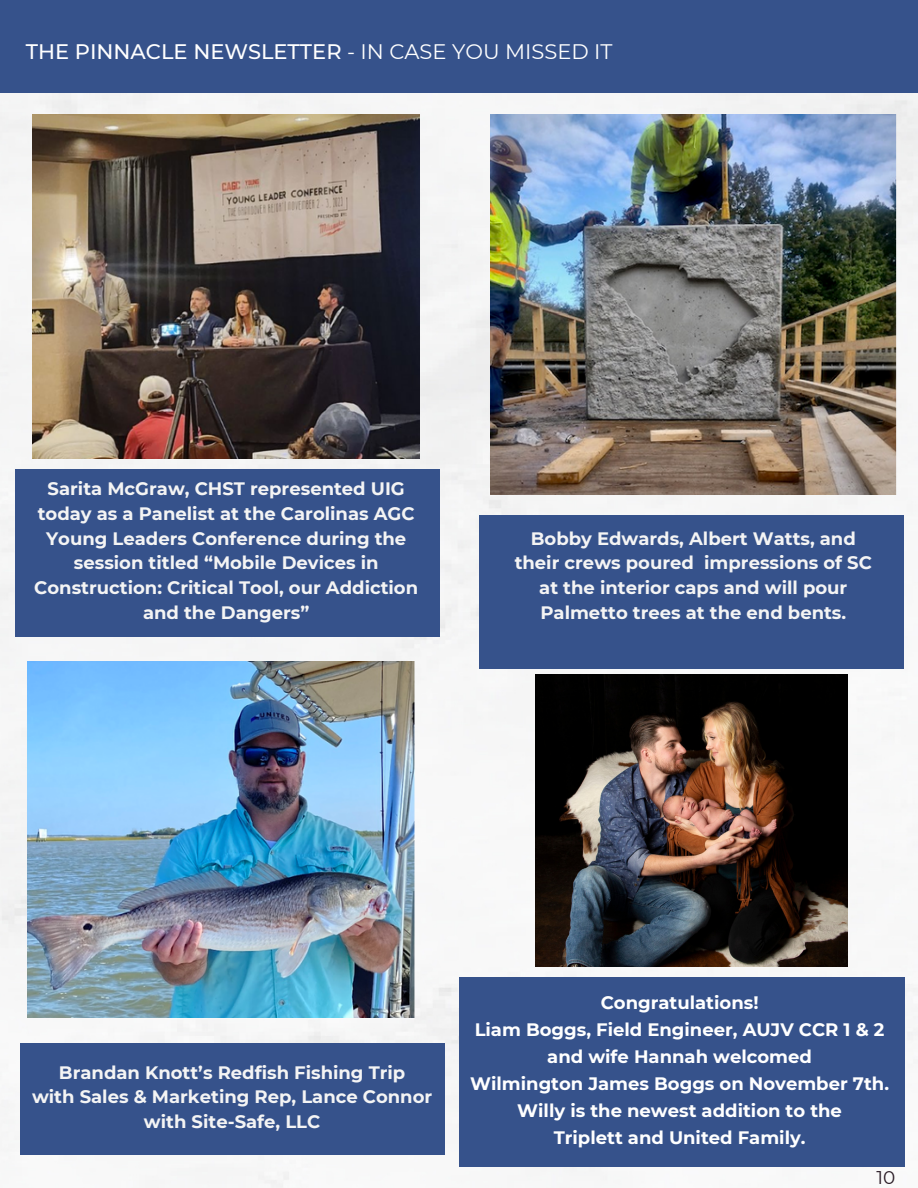
<style>
.page{position:relative;width:918px;height:1188px;background:#fff}
.page>*{position:absolute;margin:0;border:0;box-sizing:border-box;transform-origin:0 0}
.t1{font:500 21px "Montserrat";color:#fff}
.t2{font:18.45px "Montserrat";color:#291b25}
.t3{font:700 18px/24.8px "Montserrat";color:#f4f4f4;text-align:center}
.t4{font:700 18px "Montserrat";color:#fff}
.s1{font-weight:400}
.s2{color:#fff}
</style>
<div class="page">
<div style="left:0;top:0;width:918px;height:94px;background:#36528b"></div>
<div style="left:0;top:94px;width:918px;height:1094px;background:#f6f6f7"></div>
<img style="left:33px;top:114px;width:387px;height:344px">
<img style="left:490px;top:114px;width:406px;height:380px">
<div style="left:15px;top:469px;width:425px;height:167px;background:#36528b"></div>
<div style="left:480px;top:515px;width:424px;height:154px;background:#36528b"></div>
<img style="left:28px;top:662px;width:387px;height:355px">
<div style="left:20px;top:1044px;width:425px;height:111px;background:#36528b"></div>
<div style="left:459px;top:977px;width:445px;height:190px;background:#36528b"></div>
<img style="left:536px;top:674px;width:312px;height:293px">
<p class="t1" style="left:26px;top:38px;width:588px">THE PINNACLE NEWSLETTER <span class="s1">- IN CASE YOU MISSED IT</span></p>
<p class="t3" style="left:34px;top:476px;width:385px">Sarita McGraw, CHST represented UIG today as a Panelist at the Carolinas AGC Young Leaders Conference during the session titled “Mobile Devices in Construction: Critical Tool, our Addiction and the Dangers”</p>
<p class="t3" style="left:515px;top:526px;width:359px">Bobby Edwards, Albert Watts, and their crews poured impressions of SC at the interior caps and will pour Palmetto trees at the end bents.</p>
<p class="t3" style="left:59px;top:1060px;width:348px">Brandan Knott’s Redfish Fishing Trip</p>
<p class="t3" style="left:32px;top:1084px;width:402px">with Sales &amp; Marketing Rep, Lance Connor with Site-Safe, LLC</p>
<p class="t4" style="left:601px;top:992px;width:159px">Congratulations!</p>
<p class="t4" style="left:475px;top:1019px;width:411px">Liam Boggs, Field Engineer, AUJV CCR 1 &amp; 2</p>
<p class="t4" style="left:547px;top:1046px;width:266px">and wife Hannah welcomed</p>
<p class="t4" style="left:470px;top:1073px;width:420px">Wilmington James Boggs on November 7th.</p>
<p class="t4" style="left:517px;top:1100px;width:326px">Willy is the newest addition to the</p>
<p class="t4" style="left:554px;top:1127px;width:253px">Triplett and United Family.</p>
<p class="t2" style="left:892px;top:1158px;width:12px">2</p>
<p class="t2" style="left:876px;top:1166px;width:31px">10<span class="s2">2</span></p>
</div>
